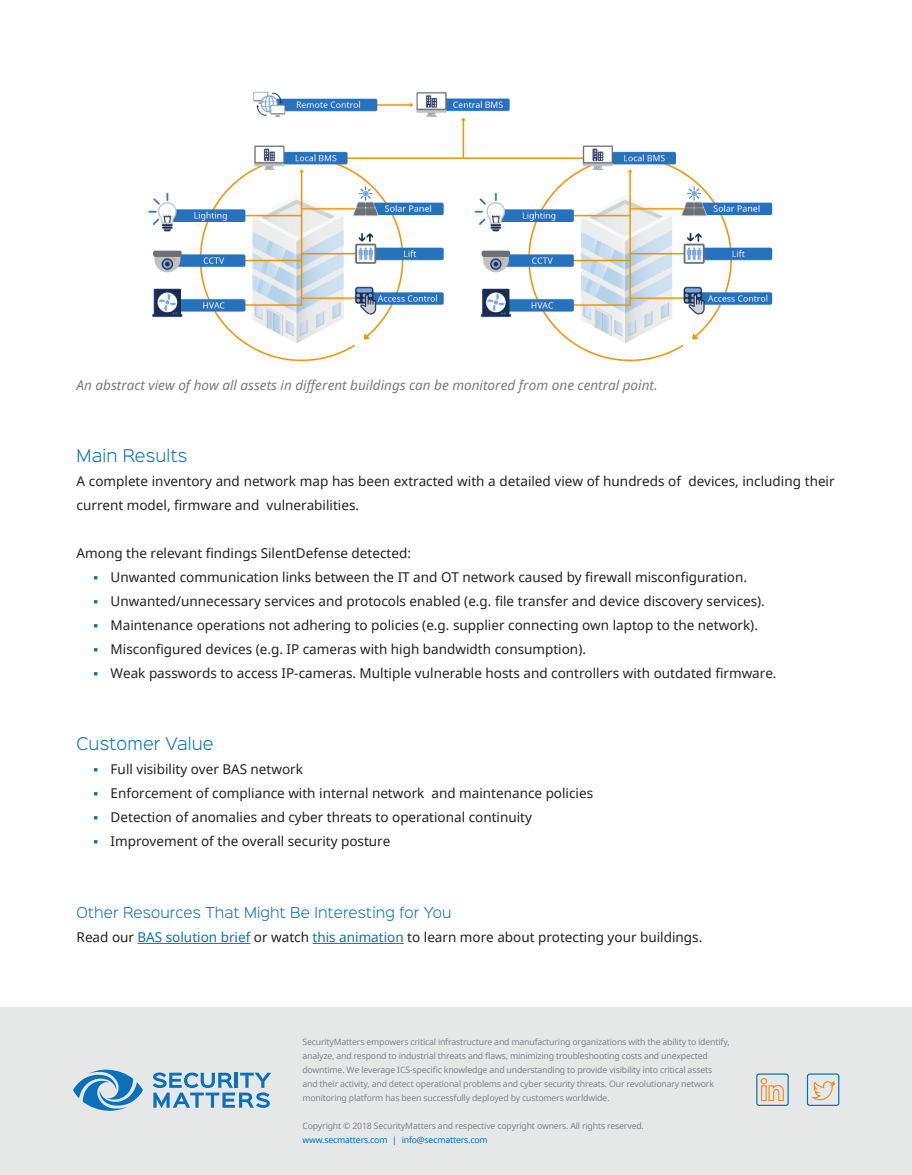
<style>
.page{position:relative;width:912px;height:1175px;background:#fff}
.page>*{position:absolute;margin:0;border:0;box-sizing:border-box;transform-origin:0 0}
.Subtitle{font:300 15.75px "Sinkin Sans 300";letter-spacing:.01em;color:#0970b9}
.Normal_text_10_pt{font:13.5px/24px "Noto Sans";color:#231f20}
.Normal_text_9pt{font:13.5px "Noto Sans";color:#231f20}
.Figure___table_descr{font:italic 13.5px "Noto Sans";color:#78797a}
.Subtitle-2{font:300 13.5px "Sinkin Sans 300";letter-spacing:.01em;color:#0970b9}
.t1{font:8.7px/14px "Noto Sans";letter-spacing:-.02em;color:#82848a}
.s1{color:#0970b9}
</style>
<div class="page">
<div style="left:0;top:1007px;width:911px;height:167px;background:#e5e8e7"></div>
<svg style="left:73px;top:1069px;width:70px;height:41px"></svg>
<svg style="left:153px;top:1072px;width:118px;height:35px"></svg>
<div style="left:756px;top:1073px;width:32px;height:32px;border:1px solid #0070b8;border-radius:2px"></div>
<svg style="left:760px;top:1078px;width:24px;height:23px"></svg>
<div style="left:806px;top:1073px;width:33px;height:32px;border:1px solid #0070b8;border-radius:2px"></div>
<svg style="left:808px;top:1079px;width:28px;height:21px"></svg>
<hr style="left:138px;top:943px;width:112px;height:1px;background:#0970b9">
<hr style="left:312px;top:943px;width:91px;height:1px;background:#0970b9">
<img style="left:148px;top:91px;width:625px;height:271px">
<p class="Figure___table_descr" style="left:77px;top:376px;width:582px">An abstract view of how all assets in different buildings can be monitored from one central point.</p>
<p class="Subtitle" style="left:77px;top:443px;width:112px">Main Results</p>
<p class="Normal_text_10_pt" style="left:77px;top:469px;width:759px">A complete inventory and network map has been extracted with a detailed view of hundreds of devices, including their current model, firmware and vulnerabilities.</p>
<p class="Normal_text_10_pt" style="left:77px;top:541px;width:336px">Among the relevant findings SilentDefense detected:</p>
<p class="Normal_text_10_pt" style="left:94px;top:565px;width:654px"><span class="s1">▪</span> Unwanted communication links between the IT and OT network caused by firewall misconfiguration.</p>
<p class="Normal_text_10_pt" style="left:94px;top:589px;width:672px"><span class="s1">▪</span> Unwanted/unnecessary services and protocols enabled (e.g. file transfer and device discovery services).</p>
<p class="Normal_text_10_pt" style="left:94px;top:613px;width:665px"><span class="s1">▪</span> Maintenance operations not adhering to policies (e.g. supplier connecting own laptop to the network).</p>
<p class="Normal_text_10_pt" style="left:94px;top:637px;width:493px"><span class="s1">▪</span> Misconfigured devices (e.g. IP cameras with high bandwidth consumption).</p>
<p class="Normal_text_10_pt" style="left:94px;top:661px;width:684px"><span class="s1">▪</span> Weak passwords to access IP-cameras. Multiple vulnerable hosts and controllers with outdated firmware.</p>
<p class="Subtitle" style="left:77px;top:731px;width:138px">Customer Value</p>
<p class="Normal_text_10_pt" style="left:94px;top:757px;width:211px"><span class="s1">▪</span> Full visibility over BAS network</p>
<p class="Normal_text_10_pt" style="left:94px;top:781px;width:501px"><span class="s1">▪</span> Enforcement of compliance with internal network and maintenance policies</p>
<p class="Normal_text_10_pt" style="left:94px;top:805px;width:440px"><span class="s1">▪</span> Detection of anomalies and cyber threats to operational continuity</p>
<p class="Normal_text_10_pt" style="left:94px;top:829px;width:298px"><span class="s1">▪</span> Improvement of the overall security posture</p>
<p class="Subtitle-2" style="left:77px;top:902px;width:376px">Other Resources That Might Be Interesting for You</p>
<p class="Normal_text_9pt" style="left:77px;top:928px;width:627px">Read our <span class="s1">BAS solution brief</span> or watch <span class="s1">this animation</span> to learn more about protecting your buildings.</p>
<p class="t1" style="left:302px;top:1035px;width:429px">SecurityMatters empowers critical infrastructure and manufacturing organizations with the ability to identify, analyze, and respond to industrial threats and flaws, minimizing troubleshooting costs and unexpected downtime. We leverage ICS-specific knowledge and understanding to provide visibility into critical assets<br>and their activity, and detect operational problems and cyber security threats. Our revolutionary network monitoring platform has been successfully deployed by customers worldwide.</p>
<p class="t1" style="left:302px;top:1118px;width:343px">Copyright © 2018 SecurityMatters and respective copyright owners. All rights reserved. <span class="s1">www.secmatters.com | info@secmatters.com</span></p>
</div>
